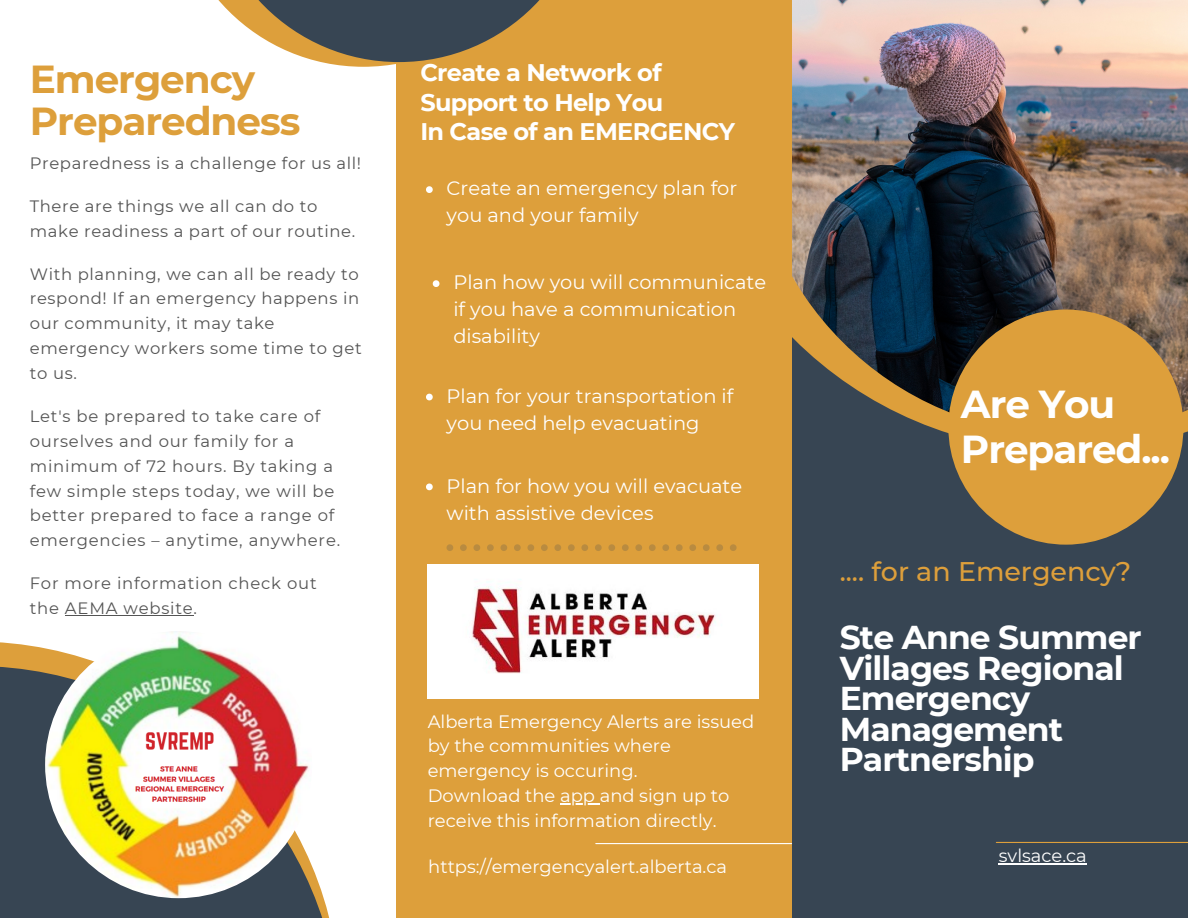
<style>
.page{position:relative;width:1188px;height:918px;background:#fff}
.page>*{position:absolute;margin:0;border:0;box-sizing:border-box;transform-origin:0 0}
.t1{font:700 39px/42.8px "Montserrat";letter-spacing:-.025em;color:#dd9f3b}
.t2{font:700 38.85px/45px "Montserrat";letter-spacing:-.025em;color:#fff}
.t3{font:700 33px/30.3px "Montserrat";letter-spacing:-.025em;color:#fff}
.t4{font:500 27px "Montserrat";color:#dd9f3b}
.t5{font:700 24px/29.2px "Montserrat";letter-spacing:-.025em;color:#fff}
.t6{font:19.5px/27px "Montserrat";color:#fff}
.t7{font:18px/24.8px "Montserrat";color:#fff}
.t8{font:16.5px/24.9px "Montserrat";letter-spacing:.045em;color:#545454}
</style>
<div class="page">
<svg style="left:0;top:642px;width:94px;height:24px;fill:#dd9f3b"></svg>
<div style="left:792px;top:218px;width:396px;height:700px;background:#374553"></div>
<img style="left:792px;top:0;width:396px;height:434px">
<div style="left:948px;top:310px;width:235px;height:235px;background:#dd9f3b;border-radius:50%"></div>
<div style="left:396px;top:0;width:396px;height:918px;background:#dd9f3b"></div>
<svg style="left:0;top:666px;width:330px;height:252px;fill:#374553"></svg>
<img style="left:45px;top:631px;width:267px;height:267px;border-radius:50%">
<hr style="left:999px;top:863px;width:88px;height:1px;background:#fff">
<hr style="left:996px;top:842px;width:192px;height:1px;background:#dd9f3b">
<hr style="left:596px;top:843px;width:196px;height:1px;background:#fff">
<svg style="left:218px;top:0;width:322px;height:67px"></svg>
<svg style="left:447px;top:544px;width:290px;height:7px"></svg>
<img style="left:428px;top:564px;width:331px;height:134px">
<svg style="left:433px;top:280px;width:6px;height:7px"></svg>
<hr style="left:65px;top:615px;width:129px;height:1px;background:#545454">
<svg style="left:426px;top:394px;width:7px;height:6px"></svg>
<hr style="left:560px;top:803px;width:40px;height:1px;background:#fff">
<svg style="left:426px;top:484px;width:7px;height:6px"></svg>
<svg style="left:426px;top:186px;width:7px;height:7px"></svg>
<p class="t1" style="left:30px;top:57px;width:272px">Emergency<br>Preparedness</p>
<p class="t8" style="left:30px;top:151px;width:333px">Preparedness is a challenge for us all!</p>
<p class="t8" style="left:30px;top:193px;width:327px">There are things we all can do to make readiness a part of our routine.</p>
<p class="t8" style="left:30px;top:261px;width:333px">With planning, we can all be ready to respond! If an emergency happens in our community, it may take emergency workers some time to get to us.</p>
<p class="t8" style="left:30px;top:404px;width:312px">Let's be prepared to take care of ourselves and our family for a minimum of 72 hours. By taking a few simple steps today, we will be better prepared to face a range of emergencies – anytime, anywhere.</p>
<p class="t8" style="left:30px;top:571px;width:288px">For more information check out</p>
<p class="t8" style="left:30px;top:596px;width:169px">the AEMA website.</p>
<p class="t5" style="left:420px;top:58px;width:244px">Create a Network of<br>Support to Help You</p>
<p class="t5" style="left:420px;top:117px;width:316px">In Case of an EMERGENCY</p>
<p class="t6" style="left:447px;top:175px;width:292px">Create an emergency plan for you and your family</p>
<p class="t6" style="left:453px;top:269px;width:314px">Plan how you will communicate if you have a communication disability</p>
<p class="t6" style="left:447px;top:382px;width:288px">Plan for your transportation if you need help evacuating</p>
<p class="t6" style="left:447px;top:472px;width:297px">Plan for how you will evacuate with assistive devices</p>
<p class="t7" style="left:428px;top:709px;width:328px">Alberta Emergency Alerts are issued by the communities where emergency is occuring.</p>
<p class="t7" style="left:428px;top:783px;width:303px">Download the app and sign up to receive this information directly.</p>
<p class="t7" style="left:428px;top:854px;width:300px">https://emergencyalert.alberta.ca</p>
<p class="t2" style="left:961px;top:381px;width:211px">Are You<br>Prepared...</p>
<p class="t4" style="left:840px;top:555px;width:293px">.... for an Emergency?</p>
<p class="t3" style="left:840px;top:622px;width:304px">Ste Anne Summer<br>Villages Regional<br>Emergency<br>Management<br>Partnership</p>
<p class="t7" style="left:999px;top:843px;width:90px">svlsace.ca</p>
</div>
